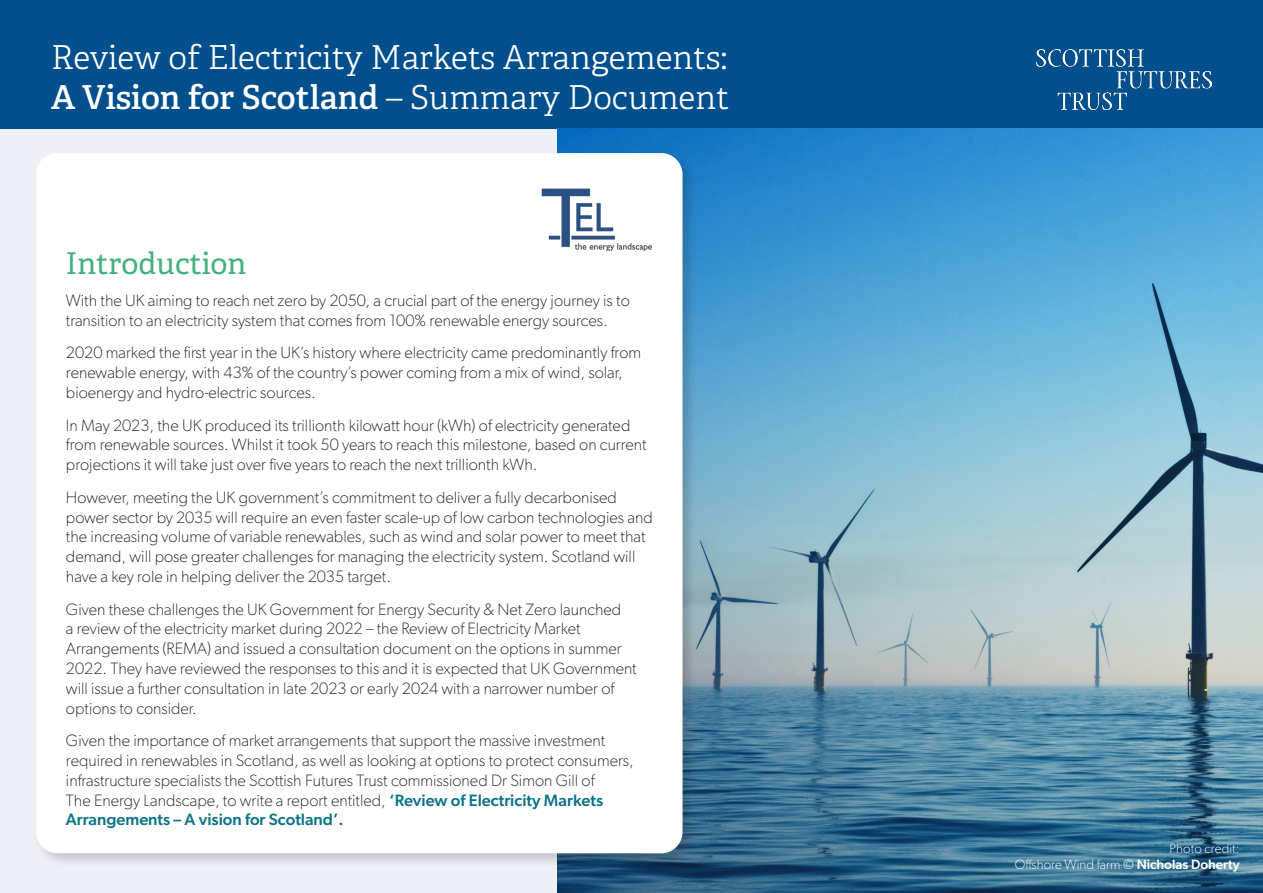
<style>
.page{position:relative;width:1263px;height:893px;background:#fff}
.page>*{position:absolute;margin:0;border:0;box-sizing:border-box;transform-origin:0 0}
.t1{font:33px "Adelle PE Lt";color:#fff}
.t2{font:33px "Adelle PE Sb";color:#fff}
.t3{font:30px "Adelle PE";color:#43b17d}
.t4{font:100 16.5px/19.8px "Gibson";color:#231f20}
.t5{font:100 13.5px/16.2px "Gibson";color:#fff;text-align:right}
.s1{font-family:"Adelle PE Lt"}
.s2{font-weight:500;color:#0c7389}
.s3{font-weight:500}
</style>
<div class="page">
<div style="left:0;top:0;width:558px;height:893px;background:#eef0f6"></div>
<div style="left:0;top:0;width:1263px;height:129px;background:#01508d"></div>
<img style="left:1036px;top:50px;width:176px;height:59px">
<img style="left:558px;top:129px;width:705px;height:764px">
<div style="left:34px;top:151px;width:663px;height:717px;background:#231f20;opacity:.2"></div>
<div style="left:36px;top:153px;width:646px;height:700px;background:#fff;border-radius:21px"></div>
<img style="left:541px;top:188px;width:111px;height:62px">
<h1 class="t1" style="left:51px;top:34px;width:678px">Review of Electricity Markets Arrangements:</h1>
<h1 class="t2" style="left:51px;top:73px;width:680px">A Vision for Scotland <span class="s1">– Summary Document</span></h1>
<h2 class="t3" style="left:66px;top:241px;width:182px">Introduction</h2>
<p class="t4" style="left:66px;top:290px;width:565px">With the UK aiming to reach net zero by 2050, a crucial part of the energy journey is to transition to an electricity system that comes from 100% renewable energy sources.</p>
<p class="t4" style="left:66px;top:343px;width:577px">2020 marked the first year in the UK’s history where electricity came predominantly from renewable energy, with 43% of the country’s power coming from a mix of wind, solar, bioenergy and hydro-electric sources.</p>
<p class="t4" style="left:66px;top:415px;width:582px">In May 2023, the UK produced its trillionth kilowatt hour (kWh) of electricity generated from renewable sources. Whilst it took 50 years to reach this milestone, based on current projections it will take just over five years to reach the next trillionth kWh.</p>
<p class="t4" style="left:66px;top:487px;width:588px">However, meeting the UK government’s commitment to deliver a fully decarbonised power sector by 2035 will require an even faster scale-up of low carbon technologies and the increasing volume of variable renewables, such as wind and solar power to meet that demand, will pose greater challenges for managing the electricity system. Scotland will have a key role in helping deliver the 2035 target.</p>
<p class="t4" style="left:66px;top:599px;width:572px">Given these challenges the UK Government for Energy Security &amp; Net Zero launched<br>a review of the electricity market during 2022 – the Review of Electricity Market Arrangements (REMA) and issued a consultation document on the options in summer 2022. They have reviewed the responses to this and it is expected that UK Government will issue a further consultation in late 2023 or early 2024 with a narrower number of options to consider.</p>
<p class="t4" style="left:66px;top:730px;width:569px">Given the importance of market arrangements that support the massive investment required in renewables in Scotland, as well as looking at options to protect consumers, infrastructure specialists the Scottish Futures Trust commissioned Dr Simon Gill of<br>The Energy Landscape, to write a report entitled, <span class="s2">‘Review of Electricity Markets Arrangements – A vision for Scotland’.</span></p>
<p class="t5" style="left:1015px;top:840px;width:226px">Photo credit:<br>Offshore Wind farm © <span class="s3">Nicholas Doherty</span></p>
</div>
